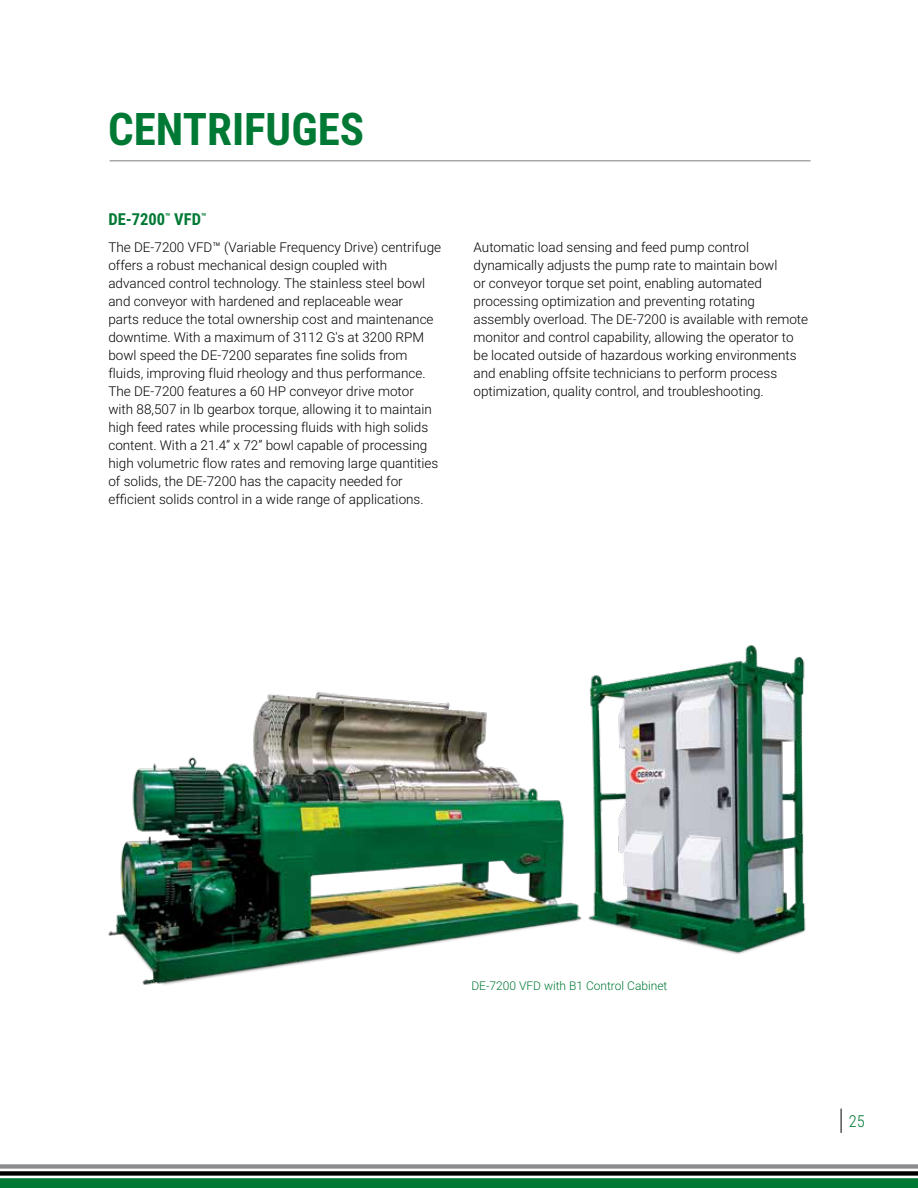
<style>
.page{position:relative;width:918px;height:1188px;background:#fff}
.page>*{position:absolute;margin:0;border:0;box-sizing:border-box;transform-origin:0 0}
.t1{font:700 45px "Roboto Condensed";color:#007934}
.t2{font:700 16.5px "Roboto Condensed";color:#007934}
.t3{font:300 16.5px "Roboto Condensed";color:#007934}
.t4{font:300 13.5px/18px "Roboto";color:#000}
.t5{font:300 12px "Roboto";color:#007934}
</style>
<div class="page">
<svg style="left:0;top:1164px;width:918px;height:24px"></svg>
<hr style="left:110px;top:160px;width:701px;height:1px;background:#8b8c8d">
<svg style="left:841px;top:1109px;width:1px;height:24px"></svg>
<img style="left:108px;top:645px;width:698px;height:340px">
<h1 class="t1" style="left:108px;top:98px;width:258px">CENTRIFUGES</h1>
<p class="t2" style="left:108px;top:208px;width:99px">DE-7200<sup>™</sup> VFD<sup>™</sup></p>
<p class="t4" style="left:108px;top:238px;width:334px">The DE-7200 VFD™ (Variable Frequency Drive) centrifuge offers a robust mechanical design coupled with advanced control technology. The stainless steel bowl and conveyor with hardened and replaceable wear<br>parts reduce the total ownership cost and maintenance downtime. With a maximum of 3112 G's at 3200 RPM bowl speed the DE-7200 separates fine solids from fluids, improving fluid rheology and thus performance.<br>The DE-7200 features a 60 HP conveyor drive motor with 88,507 in lb gearbox torque, allowing it to maintain high feed rates while processing fluids with high solids content. With a 21.4” x 72” bowl capable of processing high volumetric flow rates and removing large quantities of solids, the DE-7200 has the capacity needed for efficient solids control in a wide range of applications.</p>
<p class="t4" style="left:474px;top:238px;width:336px">Automatic load sensing and feed pump control dynamically adjusts the pump rate to maintain bowl<br>or conveyor torque set point, enabling automated processing optimization and preventing rotating assembly overload. The DE-7200 is available with remote monitor and control capability, allowing the operator to be located outside of hazardous working environments and enabling offsite technicians to perform process optimization, quality control, and troubleshooting.</p>
<p class="t5" style="left:471px;top:978px;width:197px">DE-7200 VFD with B1 Control Cabinet</p>
<p class="t3" style="left:849px;top:1110px;width:18px">25</p>
</div>
